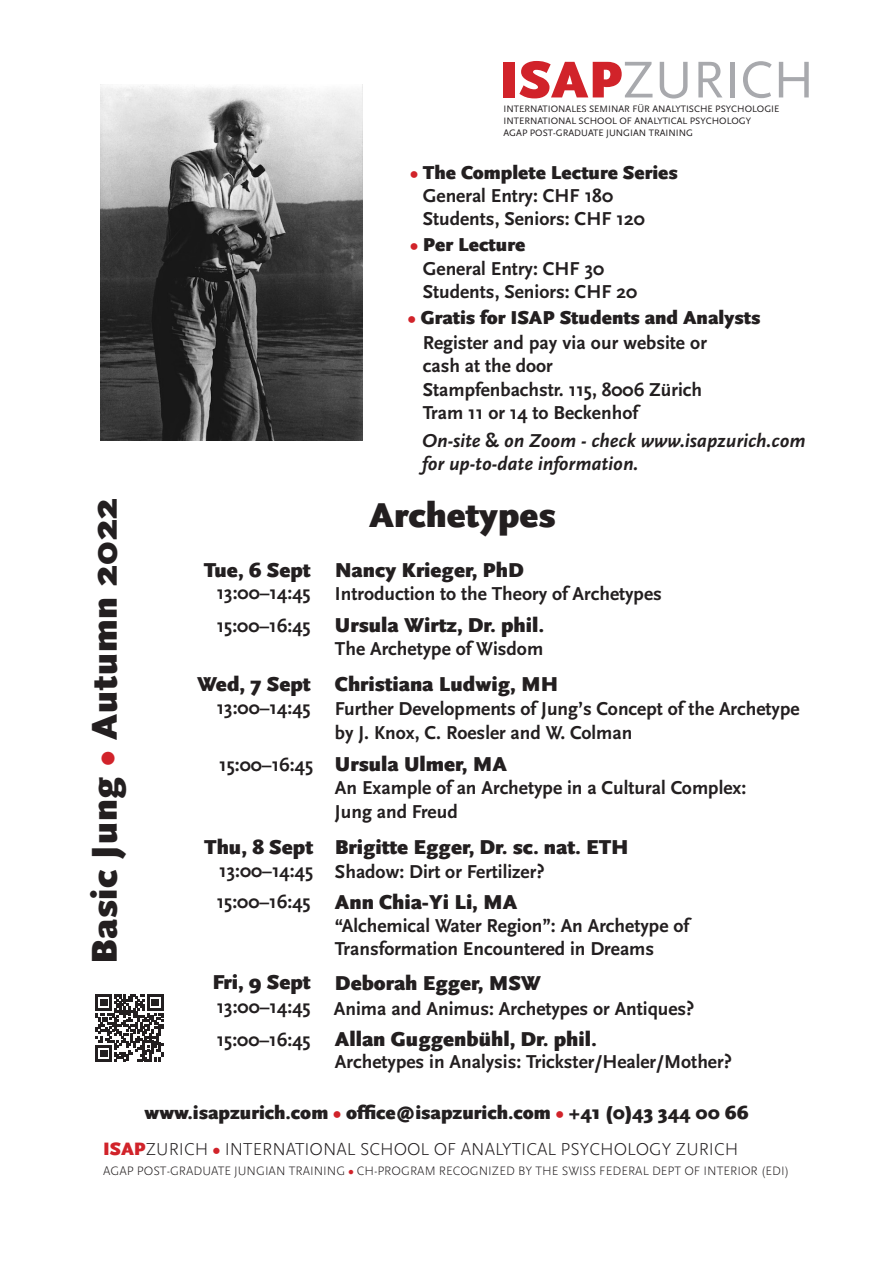
<style>
.page{position:relative;width:893px;height:1263px;background:#fff}
.page>*{position:absolute;margin:0;border:0;box-sizing:border-box;transform-origin:0 0}
.t1{font:54px "Scala Sans OT";color:#a8a9ad}
.t2{font:900 37.5px "Scala Sans OT";letter-spacing:.02em;color:#231f20}
.t3{font:900 36px "Scala Sans OT";color:#231f20}
.t4{font:900 21px "Scala Sans OT";color:#231f20}
.t5{font:700 19.5px/23.4px "Scala Sans OT";color:#231f20}
.t6{font:900 19.5px "Scala Sans OT";color:#231f20}
.t7{font:italic 700 19.5px/23.4px "Scala Sans OT";color:#231f20}
.t8{font:300 18px "Scala Sans OT";color:#231f20}
.t9{font:300 12.75px "Scala Sans OT";color:#231f20}
.t10{font:9.75px "Scala Sans OT";color:#231f20}
.s1{font-weight:900;color:#d1232a}
.s2{color:#d1232a}
.s3{font-style:normal}
.s4{font-weight:900;font-size:18.75px;color:#d1232a}
</style>
<div class="page">
<svg style="left:96px;top:994px;width:67px;height:67px"></svg>
<img style="left:100px;top:84px;width:263px;height:357px">
<p class="t1" style="left:499px;top:51px;width:317px"><span class="s1">ISAP</span>ZURICH</p>
<p class="t10" style="left:503px;top:104px;width:277px">INTERNATIONALES SEMINAR FÜR ANALYTISCHE PSYCHOLOGIE</p>
<p class="t10" style="left:503px;top:116px;width:249px">INTERNATIONAL SCHOOL OF ANALYTICAL PSYCHOLOGY</p>
<p class="t10" style="left:503px;top:127px;width:191px">AGAP POST-GRADUATE JUNGIAN TRAINING</p>
<p class="t6" style="left:410px;top:161px;width:269px"><span class="s2">•</span> The Complete Lecture Series</p>
<p class="t5" style="left:423px;top:184px;width:192px">General Entry: CHF 180</p>
<p class="t5" style="left:423px;top:208px;width:224px">Students, Seniors: CHF 120</p>
<p class="t6" style="left:410px;top:234px;width:117px"><span class="s2">•</span> Per Lecture</p>
<p class="t5" style="left:423px;top:257px;width:183px">General Entry: CHF 30</p>
<p class="t5" style="left:423px;top:280px;width:216px">Students, Seniors: CHF 20</p>
<p class="t5" style="left:423px;top:331px;width:286px">Register and pay via our website or cash at the door</p>
<p class="t5" style="left:423px;top:378px;width:281px">Stampfenbachstr. 115, 8006 Zürich</p>
<p class="t5" style="left:423px;top:401px;width:217px">Tram 11 or 14 to Beckenhof</p>
<p class="t7" style="left:422px;top:429px;width:385px">On-site <span class="s3">&amp;</span> on Zoom - check www.isapzurich.com for up-to-date information.</p>
<p class="t6" style="left:408px;top:307px;width:354px"><span class="s2">•</span> Gratis for ISAP Students and Analysts</p>
<p class="t2" style="left:83px;top:964px;width:468px;rotate:-90deg">Basic Jung <span class="s2">•</span> Autumn 2022</p>
<p class="t3" style="left:369px;top:494px;width:188px">Archetypes</p>
<p class="t4" style="left:335px;top:558px;width:190px">Nancy Krieger, PhD</p>
<p class="t5" style="left:335px;top:582px;width:328px">Introduction to the Theory of Archetypes</p>
<p class="t4" style="left:204px;top:558px;width:108px">Tue, 6 Sept</p>
<p class="t5" style="left:217px;top:581px;width:95px">13:00–14:45</p>
<p class="t5" style="left:217px;top:614px;width:95px">15:00–16:45</p>
<p class="t4" style="left:335px;top:613px;width:211px">Ursula Wirtz, Dr. phil.</p>
<p class="t5" style="left:335px;top:637px;width:210px">The Archetype of Wisdom</p>
<p class="t4" style="left:335px;top:672px;width:225px">Christiana Ludwig, MH</p>
<p class="t5" style="left:335px;top:697px;width:466px">Further Developments of Jung’s Concept of the Archetype by J. Knox, C. Roesler and W. Colman</p>
<p class="t4" style="left:197px;top:672px;width:115px">Wed, 7 Sept</p>
<p class="t5" style="left:217px;top:696px;width:95px">13:00–14:45</p>
<p class="t4" style="left:335px;top:752px;width:173px">Ursula Ulmer, MA</p>
<p class="t5" style="left:335px;top:777px;width:413px">An Example of an Archetype in a Cultural Complex:<br>Jung and Freud</p>
<p class="t5" style="left:219px;top:753px;width:95px">15:00–16:45</p>
<p class="t4" style="left:204px;top:835px;width:110px">Thu, 8 Sept</p>
<p class="t4" style="left:335px;top:835px;width:295px">Brigitte Egger, Dr. sc. nat. ETH</p>
<p class="t5" style="left:219px;top:860px;width:95px">13:00–14:45</p>
<p class="t5" style="left:335px;top:860px;width:211px">Shadow: Dirt or Fertilizer?</p>
<p class="t4" style="left:335px;top:890px;width:184px">Ann Chia-Yi Li, MA</p>
<p class="t5" style="left:217px;top:890px;width:95px">15:00–16:45</p>
<p class="t5" style="left:335px;top:914px;width:356px">“Alchemical Water Region”: An Archetype of<br>Transformation Encountered in Dreams</p>
<p class="t4" style="left:212px;top:970px;width:100px">Fri, 9 Sept</p>
<p class="t4" style="left:335px;top:971px;width:208px">Deborah Egger, MSW</p>
<p class="t5" style="left:334px;top:997px;width:362px">Anima and Animus: Archetypes or Antiques?</p>
<p class="t5" style="left:217px;top:995px;width:95px">13:00–14:45</p>
<p class="t5" style="left:217px;top:1028px;width:95px">15:00–16:45</p>
<p class="t4" style="left:335px;top:1027px;width:263px">Allan Guggenbühl, Dr. phil.</p>
<p class="t5" style="left:335px;top:1050px;width:398px">Archetypes in Analysis: Trickster/Healer/Mother?</p>
<p class="t6" style="left:145px;top:1102px;width:605px">www.isapzurich.com <span class="s2">•</span> office@isapzurich.com <span class="s2">•</span> +41 (0)43 344 00 66</p>
<p class="t8" style="left:103px;top:1140px;width:637px"><span class="s4">ISAP</span>ZURICH <span class="s1">•</span> INTERNATIONAL SCHOOL OF ANALYTICAL PSYCHOLOGY ZURICH</p>
<p class="t9" style="left:103px;top:1164px;width:688px">AGAP POST-GRADUATE JUNGIAN TRAINING <span class="s1">•</span> CH-PROGRAM RECOGNIZED BY THE SWISS FEDERAL DEPT OF INTERIOR (EDI)</p>
</div>
